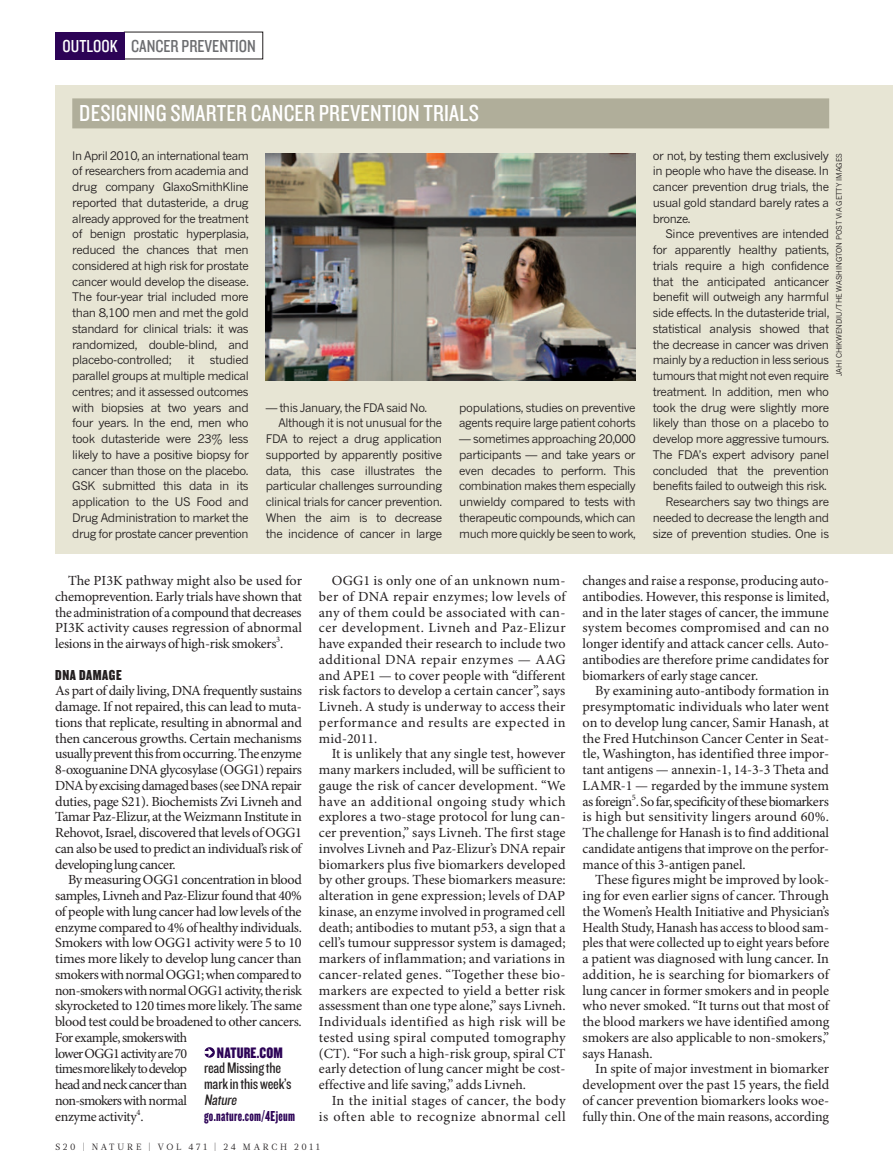
<style>
.page{position:relative;width:893px;height:1174px;background:#fff}
.page>*{position:absolute;margin:0;border:0;box-sizing:border-box;transform-origin:0 0}
.BRIEFS_BOX_TYPE{font:24px "Knockout 29 Junior Ltweight";letter-spacing:.01em;color:#fff}
.t1{font:18px "Knockout 29 Junior Ltweight";color:#6c6d70}
.t2{font:18px "Knockout 29 Junior Ltweight";color:#fff}
.WEB_BOX_TEXT{font:15.75px/15.8px "Knockout 29 Junior Ltweight";letter-spacing:-.01em;color:#231f20}
.WEB_BOX_NATURE{font:15.75px "Knockout 69 Full Liteweight";letter-spacing:.01em;color:#2c0356}
.WEB_BOX_URL{font:15px "Knockout 68 Full Featherwt";letter-spacing:.02em;color:#2c0356}
.CROSSHEAD{font:15px "Knockout 69 Full Liteweight";letter-spacing:.04em;color:#231f20}
.BODY_INDENT{font:13.95px/15.8px "Minion Pro";letter-spacing:-.02em;color:#231f20;text-align:justify}
.BODY_1ST_PARA{font:13.95px/15.8px "Minion Pro";letter-spacing:-.03em;color:#231f20;text-align:justify}
.BODY_INDENT-2{font:13.95px/15.8px "Minion Pro";letter-spacing:.03em;color:#231f20;text-align:right}
.BOX_COPY_INDENT{font:11.7px/15.8px "News Gothic MTOT";letter-spacing:-.035em;color:#231f20;text-align:justify}
.t3{font:9px "Glosa Math";letter-spacing:.3em;color:#231f20}
.PIC_CREDIT{font:7.5px "News Gothic MTOT";color:#231f20}
.s1{font-style:italic}
</style>
<div class="page">
<div style="left:55px;top:85px;width:774px;height:468px;background:#e7e5d4"></div>
<div style="left:829px;top:85px;width:64px;height:468px;background:#e7e5d4"></div>
<img style="left:266px;top:153px;width:370px;height:227px">
<div style="left:72px;top:98px;width:757px;height:30px;background:#b0ae9a"></div>
<svg style="left:204px;top:1047px;width:11px;height:10px"></svg>
<svg style="left:204px;top:1048px;width:9px;height:8px"></svg>
<div style="left:55px;top:32px;width:70px;height:27px;background:#2c0356"></div>
<p class="t2" style="left:63px;top:34px;width:57px">OUTLOOK</p>
<p class="t1" style="left:131px;top:34px;width:126px">CANCER PREVENTION</p>
<p class="BRIEFS_BOX_TYPE" style="left:79px;top:98px;width:401px">DESIGNING SMARTER CANCER PREVENTION TRIALS</p>
<p class="BOX_COPY_INDENT" style="left:72px;top:147px;width:178px">In April 2010, an international team of researchers from academia and drug company GlaxoSmithKline reported that dutasteride, a drug already approved for the treatment of benign prostatic hyperplasia, reduced the chances that men considered at high risk for prostate cancer would develop the disease.<br>The four-year trial included more than 8,100 men and met the gold standard for clinical trials: it was randomized, double-blind, and placebo-controlled;</p>
<p class="BOX_COPY_INDENT" style="left:72px;top:352px;width:178px;text-indent:138px">studied parallel groups at multiple medical centres; and it assessed outcomes with biopsies at two years and four years. In the end, men who took dutasteride were 23% less likely to have a positive biopsy for cancer than those on the placebo.<br>GSK submitted this data in its application to the US Food and Drug Administration to market the drug for prostate cancer prevention</p>
<p class="BOX_COPY_INDENT" style="left:188px;top:352px;width:8px">it</p>
<p class="BOX_COPY_INDENT" style="left:266px;top:399px;width:163px">— this January, the FDA said No.</p>
<p class="BOX_COPY_INDENT" style="left:266px;top:415px;width:178px;text-indent:13px">Although it is not unusual for the FDA to reject a drug application supported by apparently positive data, this case illustrates the particular challenges surrounding clinical trials for cancer prevention.<br>When the aim is to decrease the incidence of cancer in large</p>
<p class="BOX_COPY_INDENT" style="left:459px;top:399px;width:178px">populations, studies on preventive agents require large patient cohorts</p>
<p class="BOX_COPY_INDENT" style="left:459px;top:431px;width:178px">— sometimes approaching 20,000 participants — and take years or even decades to perform. This combination makes them especially unwieldy compared to tests with therapeutic compounds, which can much more quickly be seen to work,</p>
<p class="BOX_COPY_INDENT" style="left:653px;top:147px;width:178px">or not, by testing them exclusively in people who have the disease. In cancer prevention drug trials, the usual gold standard barely rates a bronze.</p>
<p class="BOX_COPY_INDENT" style="left:653px;top:226px;width:178px;text-indent:13px">Since preventives are intended for apparently healthy patients, trials require a high confidence that the anticipated anticancer benefit will outweigh any harmful side effects. In the dutasteride trial, statistical analysis showed that the decrease in cancer was driven mainly by a reduction in less serious tumours that might not even require treatment. In addition, men who took the drug were slightly more likely than those on a placebo to develop more aggressive tumours.<br>The FDA’s expert advisory panel concluded that the prevention benefits failed to outweigh this risk.</p>
<p class="BOX_COPY_INDENT" style="left:653px;top:494px;width:178px;text-indent:13px">Researchers say two things are needed to decrease the length and size of prevention studies. One is</p>
<p class="PIC_CREDIT" style="left:834px;top:376px;width:224px;rotate:-90deg">JAHI CHIKWENDIU/THE WASHINGTON POST VIA GETTY IMAGES</p>
<p class="BODY_INDENT" style="left:55px;top:573px;width:248px;text-indent:13px">The PI3K pathway might also be used for chemoprevention. Early trials have shown that the administration of a compound that decreases PI3K activity causes regression of abnormal lesions in the airways of high-risk smokers<sup>3</sup>.</p>
<p class="CROSSHEAD" style="left:55px;top:665px;width:68px">DNA DAMAGE</p>
<p class="BODY_1ST_PARA" style="left:55px;top:683px;width:248px">As part of daily living, DNA frequently sustains damage. If not repaired, this can lead to muta&shy;tions that replicate, resulting in abnormal and then cancerous growths. Certain mechanisms usually prevent this from occurring. The enzyme 8-oxoguanine DNA glycosylase (OGG1) repairs DNA by excising damaged bases (see DNA repair duties, page S21). Biochemists Zvi Livneh and Tamar Paz-Elizur, at the Weizmann Institute in Rehovot, Israel, discovered that levels of OGG1 can also be used to predict an individual’s risk of developing lung cancer.</p>
<p class="BODY_INDENT" style="left:55px;top:872px;width:248px;text-align:left;text-indent:13px">By measuring OGG1 concentration in blood samples, Livneh and Paz-Elizur found that 40% of people with lung cancer had low levels of the enzyme compared to 4% of healthy individuals.<br>Smokers with low OGG1 activity were 5 to 10 times more likely to develop lung cancer than smokers with normal OGG1; when compared to non-smokers with normal OGG1 activity, the risk skyrocketed to 120 times more likely. The same blood test could be broadened to other cancers.<br>For example, smokers with<br>lower OGG1 activity are 70<br>times more likely to develop<br>head and neck cancer than<br>non-smokers with normal<br>enzyme activity<sup>4</sup>.</p>
<p class="WEB_BOX_NATURE" style="left:217px;top:1042px;width:67px">NATURE.COM</p>
<p class="WEB_BOX_TEXT" style="left:204px;top:1059px;width:89px">read Missing the mark in this week’s<br><span class="s1">Nature</span></p>
<p class="WEB_BOX_URL" style="left:204px;top:1106px;width:92px">go.nature.com/4Ejeum</p>
<p class="BODY_INDENT" style="left:319px;top:573px;width:248px;text-indent:13px">OGG1 is only one of an unknown num&shy;ber of DNA repair enzymes; low levels of any of them could be associated with can&shy;cer development. Livneh and Paz-Elizur have expanded their research to include two additional DNA repair enzymes — AAG and APE1 — to cover people with “different risk factors to develop a certain cancer”, says Livneh. A study is underway to access their performance and results are expected in mid-2011.</p>
<p class="BODY_INDENT" style="left:319px;top:746px;width:248px;text-indent:13px">It is unlikely that any single test, however many markers included, will be sufficient to gauge the risk of cancer development. “We have an additional ongoing study which explores a two-stage protocol for lung can&shy;cer prevention,” says Livneh. The first stage involves Livneh and Paz-Elizur’s DNA repair biomarkers plus five biomarkers developed by other groups. These biomarkers measure: alteration in gene expression; levels of DAP kinase, an enzyme involved in programed cell death; antibodies to mutant p53, a sign that a cell’s tumour suppressor system is damaged; markers of inflammation; and variations in cancer-related genes. “Together these bio&shy;markers are expected to yield a better risk assessment than one type alone,” says Livneh.<br>Individuals identified as high risk will be tested using spiral computed tomography (CT). “For such a high-risk group, spiral CT early detection of lung cancer might be cost&shy;effective and life saving,” adds Livneh.</p>
<p class="BODY_INDENT-2" style="left:319px;top:1093px;width:248px">In the initial stages of cancer, the body is often able to recognize abnormal cell</p>
<p class="t3" style="left:55px;top:1141px;width:266px">S20 | NATURE | VOL 471 | 24 MARCH 2011</p>
<p class="BODY_INDENT" style="left:583px;top:573px;width:248px">changes and raise a response, producing auto&shy;antibodies. However, this response is limited, and in the later stages of cancer, the immune system becomes compromised and can no longer identify and attack cancer cells. Auto&shy;antibodies are therefore prime candidates for biomarkers of early stage cancer.</p>
<p class="BODY_INDENT" style="left:583px;top:683px;width:248px;text-indent:13px">By examining auto-antibody formation in presymptomatic individuals who later went on to develop lung cancer, Samir Hanash, at the Fred Hutchinson Cancer Center in Seat&shy;tle, Washington, has identified three impor&shy;tant antigens — annexin-1, 14-3-3 Theta and LAMR-1 — regarded by the immune system as foreign<sup>5</sup>. So far, specificity of these biomarkers is high but sensitivity lingers around 60%.<br>The challenge for Hanash is to find additional candidate antigens that improve on the perfor&shy;mance of this 3-antigen panel.</p>
<p class="BODY_INDENT" style="left:583px;top:872px;width:248px;text-indent:13px">These figures might be improved by look&shy;ing for even earlier signs of cancer. Through the Women’s Health Initiative and Physician’s Health Study, Hanash has access to blood sam&shy;ples that were collected up to eight years before a patient was diagnosed with lung cancer. In addition, he is searching for biomarkers of lung cancer in former smokers and in people who never smoked. “It turns out that most of the blood markers we have identified among smokers are also applicable to non-smokers,” says Hanash.</p>
<p class="BODY_INDENT" style="left:583px;top:1061px;width:248px;text-indent:13px">In spite of major investment in biomarker development over the past 15 years, the field of cancer prevention biomarkers looks woe&shy;fully thin. One of the main reasons, according</p>
</div>
